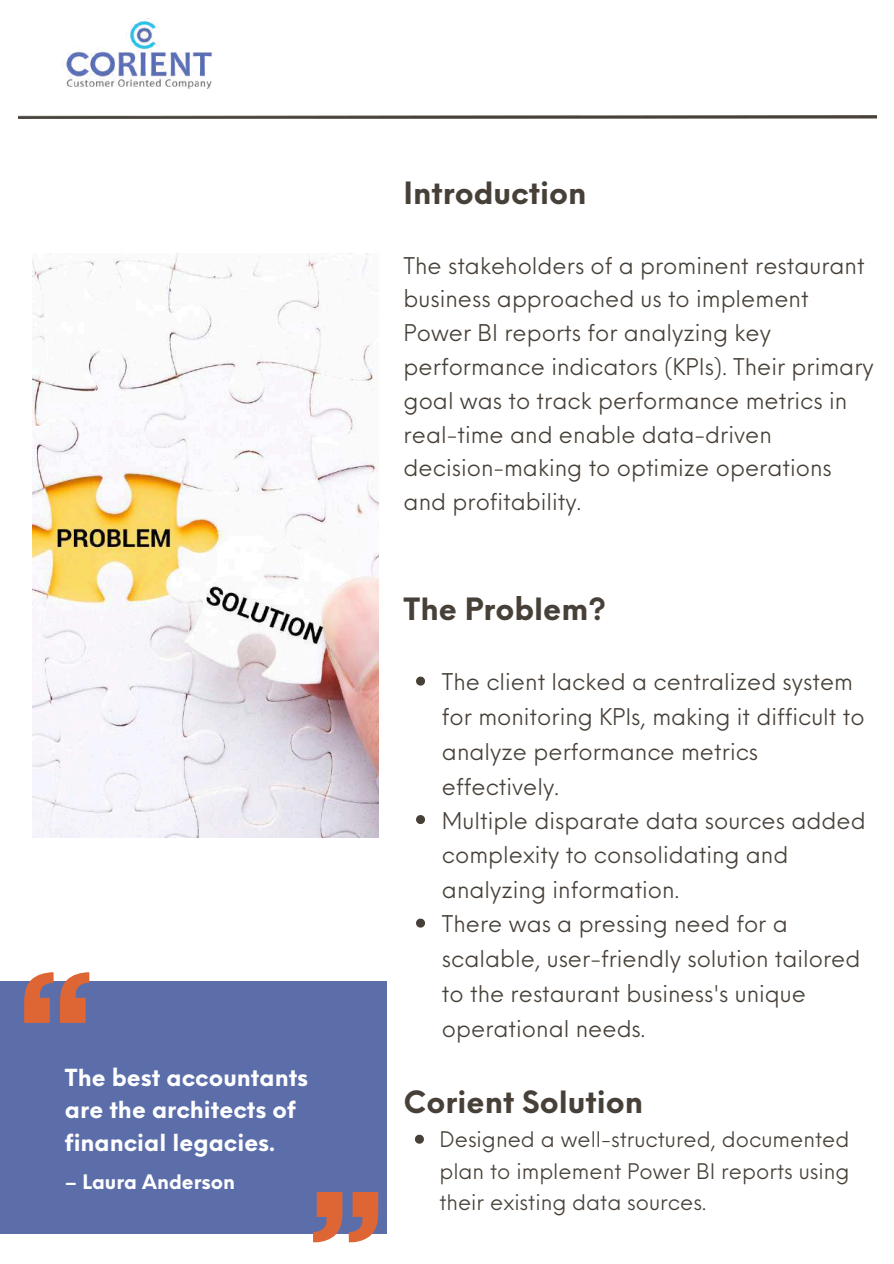
<style>
.page{position:relative;width:894px;height:1264px;background:#fff}
.page>*{position:absolute;margin:0;border:0;box-sizing:border-box;transform-origin:0 0}
.t1{font:700 30px "Neue Einstellung";color:#474038}
.t2{font:700 22.95px/32.1px "Neue Einstellung";color:#fff}
.t3{font:22.5px/34.7px "Neue Einstellung";color:#474038}
.t4{font:21px/31.5px "Neue Einstellung";color:#474038;text-align:justify}
.t5{font:700 19.5px "Neue Einstellung";color:#fff}
</style>
<div class="page">
<div style="left:0;top:981px;width:386px;height:252px;background:#5c6eaa"></div>
<img style="left:18px;top:115px;width:857px;height:4px">
<svg style="left:24px;top:972px;width:65px;height:50px"></svg>
<svg style="left:313px;top:1192px;width:65px;height:50px"></svg>
<img style="left:66px;top:18px;width:147px;height:71px">
<svg style="left:32px;top:253px;width:346px;height:584px"></svg>
<svg style="left:416px;top:676px;width:9px;height:9px"></svg>
<svg style="left:416px;top:815px;width:9px;height:9px"></svg>
<svg style="left:416px;top:918px;width:9px;height:9px"></svg>
<svg style="left:415px;top:1134px;width:9px;height:9px"></svg>
<p class="t2" style="left:65px;top:1059px;width:245px">The best accountants are the architects of financial legacies.</p>
<p class="t5" style="left:65px;top:1164px;width:171px">– Laura Anderson</p>
<h1 class="t1" style="left:403px;top:166px;width:184px">Introduction</h1>
<p class="t3" style="left:403px;top:246px;width:471px;line-height:33.8px">The stakeholders of a prominent restaurant business approached us to implement Power BI reports for analyzing key performance indicators (KPIs). Their primary goal was to track performance metrics in real-time and enable data-driven decision-making to optimize operations and profitability.</p>
<h1 class="t1" style="left:403px;top:582px;width:204px">The Problem?</h1>
<p class="t3" style="left:442px;top:662px;width:425px">The client lacked a centralized system for monitoring KPIs, making it difficult to analyze performance metrics effectively.<br>Multiple disparate data sources added complexity to consolidating and analyzing information.<br>There was a pressing need for a scalable, user-friendly solution tailored to the restaurant business's unique operational needs.</p>
<h1 class="t1" style="left:403px;top:1075px;width:241px">Corient Solution</h1>
<p class="t4" style="left:439px;top:1121px;width:411px">Designed a well-structured, documented plan to implement Power BI reports using their existing data sources.</p>
</div>
